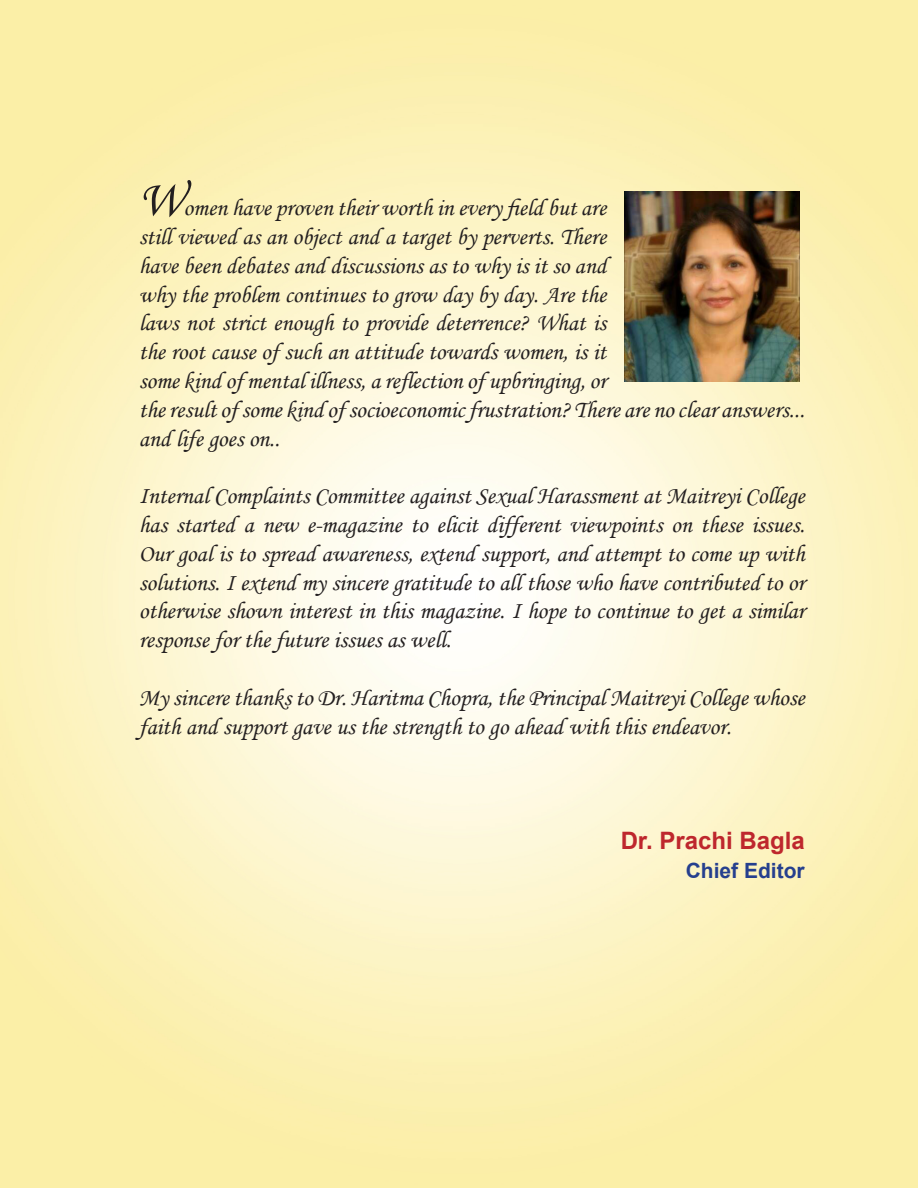
<style>
.page{position:relative;width:918px;height:1188px;background:#fff}
.page>*{position:absolute;margin:0;border:0;box-sizing:border-box;transform-origin:0 0}
.t1{font:24px/28.8px "Monotype Corsiva";color:#231f20}
.t2{font:700 24px "Arial";color:#be272d}
.t3{font:700 21px "Arial";color:#253f8e}
.s1{font-size:51px}
</style>
<div class="page">
<img style="left:0;top:0;width:918px;height:1188px">
<img style="left:624px;top:192px;width:176px;height:190px">
<p class="t1" style="left:139px;top:193px;width:668px"><span class="s1">W</span>omen have proven their worth in every field but are<br>still viewed as an object and a target by perverts. There<br>have been debates and discussions as to why is it so and<br>why the problem continues to grow day by day. Are the<br>laws not strict enough to provide deterrence? What is<br>the root cause of such an attitude towards women, is it<br>some kind of mental illness, a reflection of upbringing, or<br>the result of some kind of socioeconomic frustration? There are no clear answers... and life goes on..</p>
<p class="t1" style="left:139px;top:481px;width:668px;text-align:justify">Internal Complaints Committee against Sexual Harassment at Maitreyi College has started a new e-magazine to elicit different viewpoints on these issues.<br>Our goal is to spread awareness, extend support, and attempt to come up with solutions. I extend my sincere gratitude to all those who have contributed to or otherwise shown interest in this magazine. I hope to continue to get a similar response for the future issues as well.</p>
<p class="t1" style="left:139px;top:683px;width:668px">My sincere thanks to Dr. Haritma Chopra, the Principal Maitreyi College whose faith and support gave us the strength to go ahead with this endeavor.</p>
<p class="t2" style="left:621px;top:823px;width:186px">Dr. Prachi Bagla</p>
<p class="t3" style="left:686px;top:855px;width:121px">Chief Editor</p>
</div>
